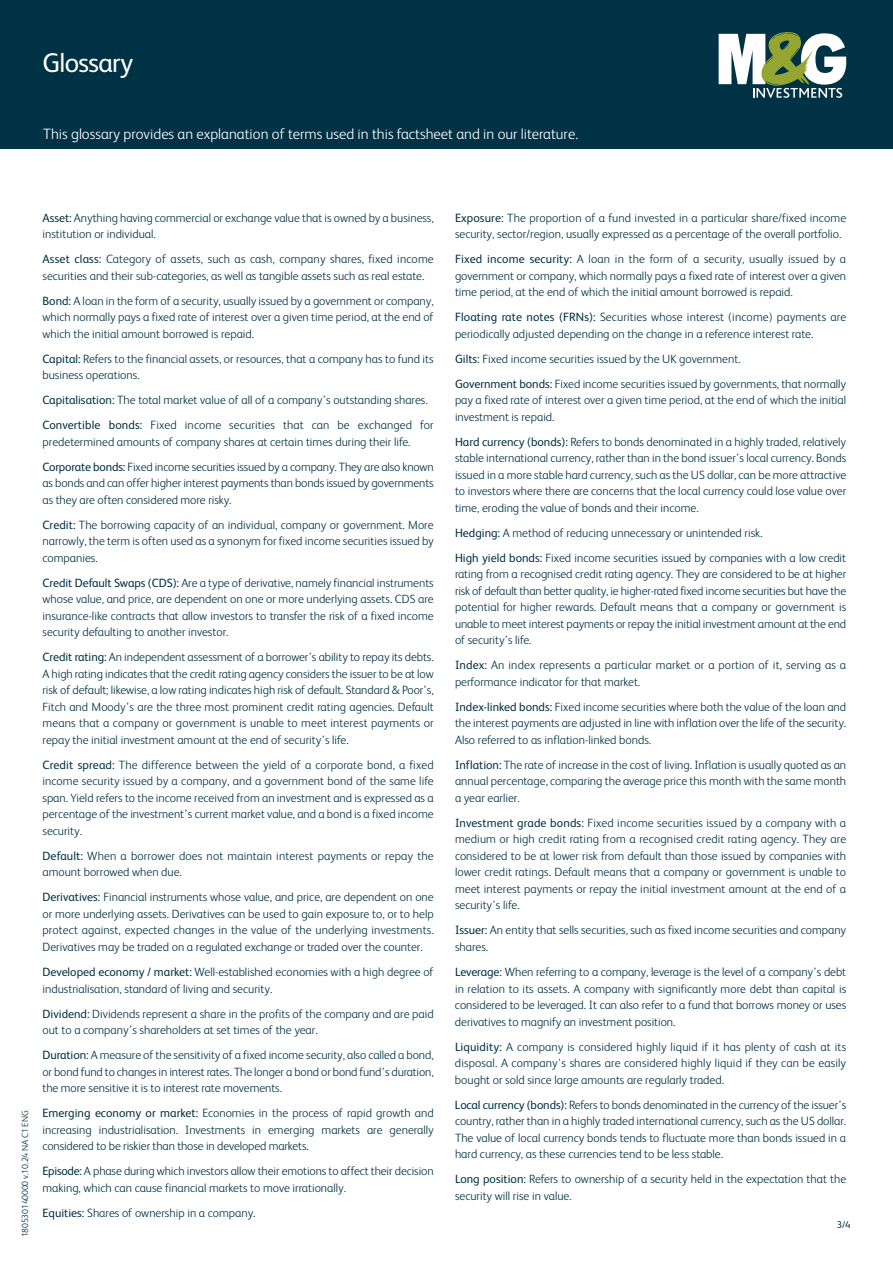
<style>
.page{position:relative;width:893px;height:1263px;background:#fff}
.page>*{position:absolute;margin:0;border:0;box-sizing:border-box;transform-origin:0 0}
.t1{font:27px "FS Albert";letter-spacing:-.025em;color:#fff}
.t2{font:300 15px "FS Albert";color:#fff}
.t3{font:300 12px/16.5px "FS Albert";color:#003246}
.t4{font:9.75px "FS Albert";color:#003246}
.t5{font:300 9px "FS Albert";letter-spacing:-.015em;color:#003246}
.s1{font-weight:400}
</style>
<div class="page">
<div style="left:0;top:0;width:893px;height:149px;background:#003246"></div>
<svg style="left:719px;top:32px;width:127px;height:66px"></svg>
<h1 class="t1" style="left:43px;top:53px;width:92px">Glossary</h1>
<p class="t2" style="left:43px;top:129px;width:537px">This glossary provides an explanation of terms used in this factsheet and in our literature.</p>
<p class="t5" style="left:22px;top:1237px;width:128px;rotate:-90deg">180530140000 v.10.24 NA C1 ENG</p>
<p class="t3" style="left:43px;top:211px;width:393px"><span class="s1">Asset:</span> Anything having commercial or exchange value that is owned by a business, institution or individual.</p>
<p class="t3" style="left:43px;top:252px;width:393px"><span class="s1">Asset class:</span> Category of assets, such as cash, company shares, fixed income securities and their sub-categories, as well as tangible assets such as real estate.</p>
<p class="t3" style="left:43px;top:294px;width:393px;text-align:justify"><span class="s1">Bond:</span> A loan in the form of a security, usually issued by a government or company, which normally pays a fixed rate of interest over a given time period, at the end of which the initial amount borrowed is repaid.</p>
<p class="t3" style="left:43px;top:352px;width:393px"><span class="s1">Capital:</span> Refers to the financial assets, or resources, that a company has to fund its business operations.</p>
<p class="t3" style="left:43px;top:389px;width:393px;line-height:25px"><span class="s1">Capitalisation:</span> The total market value of all of a company’s outstanding shares.<br><span class="s1">Convertible bonds:</span> Fixed income securities that can be exchanged for</p>
<p class="t3" style="left:43px;top:430px;width:393px;line-height:25px">predetermined amounts of company shares at certain times during their life.<br><span class="s1">Corporate bonds:</span> Fixed income securities issued by a company. They are also known</p>
<p class="t3" style="left:43px;top:476px;width:393px">as bonds and can offer higher interest payments than bonds issued by governments as they are often considered more risky.</p>
<p class="t3" style="left:43px;top:518px;width:393px;text-align:justify"><span class="s1">Credit:</span> The borrowing capacity of an individual, company or government. More narrowly, the term is often used as a synonym for fixed income securities issued by companies.</p>
<p class="t3" style="left:43px;top:576px;width:393px;text-align:justify"><span class="s1">Credit Default Swaps (CDS):</span> Are a type of derivative, namely financial instruments whose value, and price, are dependent on one or more underlying assets. CDS are insurance-like contracts that allow investors to transfer the risk of a fixed income security defaulting to another investor.</p>
<p class="t3" style="left:43px;top:650px;width:393px;text-align:justify"><span class="s1">Credit rating:</span> An independent assessment of a borrower’s ability to repay its debts.<br>A high rating indicates that the credit rating agency considers the issuer to be at low risk of default; likewise, a low rating indicates high risk of default. Standard &amp; Poor’s, Fitch and Moody’s are the three most prominent credit rating agencies. Default means that a company or government is unable to meet interest payments or repay the initial investment amount at the end of security’s life.</p>
<p class="t3" style="left:43px;top:758px;width:393px;text-align:justify"><span class="s1">Credit spread:</span> The difference between the yield of a corporate bond, a fixed income security issued by a company, and a government bond of the same life span. Yield refers to the income received from an investment and is expressed as a percentage of the investment’s current market value, and a bond is a fixed income security.</p>
<p class="t3" style="left:43px;top:849px;width:393px"><span class="s1">Default:</span> When a borrower does not maintain interest payments or repay the amount borrowed when due.</p>
<p class="t3" style="left:43px;top:890px;width:393px;text-align:justify"><span class="s1">Derivatives:</span> Financial instruments whose value, and price, are dependent on one or more underlying assets. Derivatives can be used to gain exposure to, or to help protect against, expected changes in the value of the underlying investments.<br>Derivatives may be traded on a regulated exchange or traded over the counter.</p>
<p class="t3" style="left:43px;top:965px;width:393px"><span class="s1">Developed economy / market:</span> Well-established economies with a high degree of industrialisation, standard of living and security.</p>
<p class="t3" style="left:43px;top:1006px;width:393px"><span class="s1">Dividend:</span> Dividends represent a share in the profits of the company and are paid out to a company’s shareholders at set times of the year.</p>
<p class="t3" style="left:42px;top:1048px;width:393px;text-align:justify"><span class="s1">Duration:</span> A measure of the sensitivity of a fixed income security, also called a bond, or bond fund to changes in interest rates. The longer a bond or bond fund’s duration, the more sensitive it is to interest rate movements.</p>
<p class="t3" style="left:42px;top:1106px;width:393px;text-align:justify"><span class="s1">Emerging economy or market:</span> Economies in the process of rapid growth and increasing industrialisation. Investments in emerging markets are generally considered to be riskier than those in developed markets.</p>
<p class="t3" style="left:42px;top:1164px;width:393px"><span class="s1">Episode:</span> A phase during which investors allow their emotions to affect their decision making, which can cause financial markets to move irrationally.</p>
<p class="t3" style="left:42px;top:1205px;width:215px"><span class="s1">Equities:</span> Shares of ownership in a company.</p>
<p class="t3" style="left:455px;top:211px;width:393px"><span class="s1">Exposure:</span> The proportion of a fund invested in a particular share/fixed income security, sector/region, usually expressed as a percentage of the overall portfolio.</p>
<p class="t3" style="left:455px;top:252px;width:393px;text-align:justify"><span class="s1">Fixed income security:</span> A loan in the form of a security, usually issued by a government or company, which normally pays a fixed rate of interest over a given time period, at the end of which the initial amount borrowed is repaid.</p>
<p class="t3" style="left:455px;top:310px;width:393px"><span class="s1">Floating rate notes (FRNs):</span> Securities whose interest (income) payments are periodically adjusted depending on the change in a reference interest rate.</p>
<p class="t3" style="left:455px;top:347px;width:393px;line-height:25px"><span class="s1">Gilts:</span> Fixed income securities issued by the UK government.<br><span class="s1">Government bonds:</span> Fixed income securities issued by governments, that normally</p>
<p class="t3" style="left:455px;top:393px;width:393px">pay a fixed rate of interest over a given time period, at the end of which the initial investment is repaid.</p>
<p class="t3" style="left:455px;top:435px;width:393px;text-align:justify"><span class="s1">Hard currency (bonds):</span> Refers to bonds denominated in a highly traded, relatively stable international currency, rather than in the bond issuer’s local currency. Bonds issued in a more stable hard currency, such as the US dollar, can be more attractive to investors where there are concerns that the local currency could lose value over time, eroding the value of bonds and their income.</p>
<p class="t3" style="left:455px;top:521px;width:393px;line-height:25px"><span class="s1">Hedging:</span> A method of reducing unnecessary or unintended risk.<br><span class="s1">High yield bonds:</span> Fixed income securities issued by companies with a low credit</p>
<p class="t3" style="left:455px;top:567px;width:393px;text-align:justify">rating from a recognised credit rating agency. They are considered to be at higher risk of default than better quality, ie higher-rated fixed income securities but have the potential for higher rewards. Default means that a company or government is unable to meet interest payments or repay the initial investment amount at the end of security’s life.</p>
<p class="t3" style="left:455px;top:658px;width:393px"><span class="s1">Index:</span> An index represents a particular market or a portion of it, serving as a performance indicator for that market.</p>
<p class="t3" style="left:455px;top:700px;width:393px;text-align:justify"><span class="s1">Index-linked bonds:</span> Fixed income securities where both the value of the loan and the interest payments are adjusted in line with inflation over the life of the security.<br>Also referred to as inflation-linked bonds.</p>
<p class="t3" style="left:455px;top:758px;width:393px;text-align:justify"><span class="s1">Inflation:</span> The rate of increase in the cost of living. Inflation is usually quoted as an annual percentage, comparing the average price this month with the same month a year earlier.</p>
<p class="t3" style="left:455px;top:816px;width:393px;text-align:justify"><span class="s1">Investment grade bonds:</span> Fixed income securities issued by a company with a medium or high credit rating from a recognised credit rating agency. They are considered to be at lower risk from default than those issued by companies with lower credit ratings. Default means that a company or government is unable to meet interest payments or repay the initial investment amount at the end of a security’s life.</p>
<p class="t3" style="left:455px;top:923px;width:393px"><span class="s1">Issuer:</span> An entity that sells securities, such as fixed income securities and company shares.</p>
<p class="t3" style="left:455px;top:965px;width:393px;text-align:justify"><span class="s1">Leverage:</span> When referring to a company, leverage is the level of a company’s debt in relation to its assets. A company with significantly more debt than capital is considered to be leveraged. It can also refer to a fund that borrows money or uses derivatives to magnify an investment position.</p>
<p class="t3" style="left:455px;top:1039px;width:393px;text-align:justify"><span class="s1">Liquidity:</span> A company is considered highly liquid if it has plenty of cash at its disposal. A company's shares are considered highly liquid if they can be easily bought or sold since large amounts are regularly traded.</p>
<p class="t3" style="left:455px;top:1097px;width:393px;text-align:justify"><span class="s1">Local currency (bonds):</span> Refers to bonds denominated in the currency of the issuer’s country, rather than in a highly traded international currency, such as the US dollar.<br>The value of local currency bonds tends to fluctuate more than bonds issued in a hard currency, as these currencies tend to be less stable.</p>
<p class="t3" style="left:455px;top:1172px;width:393px"><span class="s1">Long position:</span> Refers to ownership of a security held in the expectation that the security will rise in value.</p>
<p class="t4" style="left:837px;top:1221px;width:15px">3/4</p>
</div>
